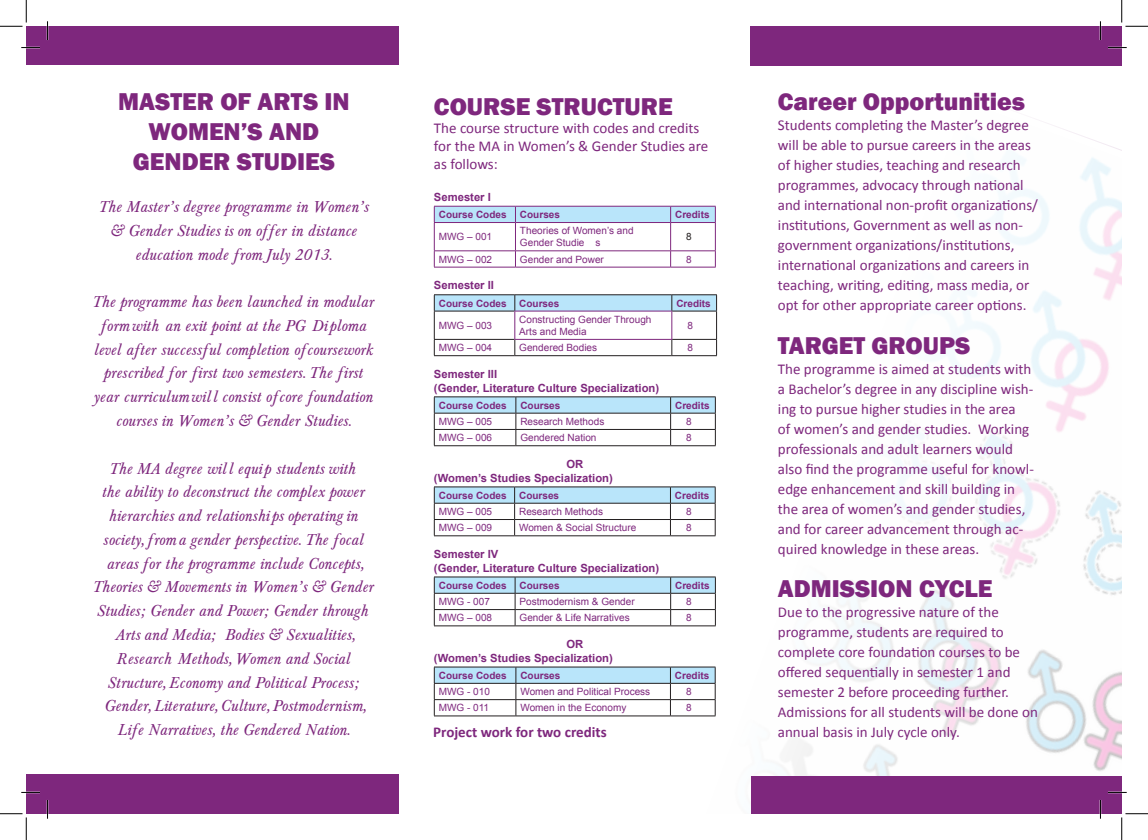
<style>
.page{position:relative;width:1148px;height:840px;background:#fff}
.page>*{position:absolute;margin:0;border:0;box-sizing:border-box;transform-origin:0 0}
.t1{font:800 25px/30px "Franklin Gothic";color:#7e277d;text-align:center}
.t2{font:italic 16.25px/23.8px "Baskerville";color:#7e277d;text-align:center}
.t3{font:15px/20px "Calibri";color:#7e277d}
.t4{font:700 15px "Calibri";color:#7e277d}
.t5{font:700 11.25px/13.5px "Arial";color:#7e277d}
.t6{font:10px/12px "Arial";color:#7e277d}
.t7{font:700 10px "Arial";color:#7e277d}
.t8{font:10px "Arial";color:#231f20}
</style>
<div class="page">
<hr style="left:434px;top:267px;width:81px;height:1px;background:#7e277d">
<hr style="left:515px;top:267px;width:155px;height:1px;background:#7e277d">
<svg style="left:434px;top:206px;width:248px;height:61px"></svg>
<hr style="left:670px;top:267px;width:45px;height:1px;background:#7e277d">
<hr style="left:434px;top:355px;width:81px;height:1px;background:#231f20">
<hr style="left:515px;top:355px;width:156px;height:1px;background:#231f20">
<hr style="left:671px;top:355px;width:46px;height:1px;background:#231f20">
<svg style="left:434px;top:294px;width:248px;height:61px"></svg>
<hr style="left:514px;top:339px;width:158px;height:1px;background:#7e277d">
<svg style="left:434px;top:396px;width:248px;height:49px"></svg>
<hr style="left:434px;top:445px;width:82px;height:1px;background:#231f20">
<hr style="left:516px;top:445px;width:154px;height:1px;background:#231f20">
<hr style="left:670px;top:445px;width:45px;height:1px;background:#231f20">
<svg style="left:434px;top:486px;width:248px;height:49px"></svg>
<hr style="left:434px;top:535px;width:80px;height:1px;background:#231f20">
<hr style="left:514px;top:535px;width:156px;height:1px;background:#231f20">
<hr style="left:670px;top:535px;width:45px;height:1px;background:#231f20">
<svg style="left:434px;top:576px;width:248px;height:49px"></svg>
<hr style="left:434px;top:625px;width:81px;height:1px;background:#231f20">
<hr style="left:515px;top:625px;width:155px;height:1px;background:#231f20">
<hr style="left:670px;top:625px;width:45px;height:1px;background:#231f20">
<svg style="left:434px;top:666px;width:248px;height:49px"></svg>
<hr style="left:434px;top:715px;width:82px;height:1px;background:#231f20">
<hr style="left:516px;top:715px;width:154px;height:1px;background:#231f20">
<hr style="left:670px;top:715px;width:45px;height:1px;background:#231f20">
<svg style="left:682px;top:120px;width:439px;height:655px"></svg>
<div style="left:750px;top:26px;width:371px;height:40px;background:#7e277d"></div>
<div style="left:751px;top:775px;width:370px;height:38px;background:#7e277d"></div>
<div style="left:26px;top:26px;width:373px;height:38px;background:#7e277d"></div>
<div style="left:26px;top:773px;width:373px;height:40px;background:#7e277d"></div>
<svg style="left:21px;top:47px;width:19px;height:1px"></svg>
<svg style="left:1108px;top:47px;width:18px;height:1px"></svg>
<svg style="left:21px;top:791px;width:19px;height:1px"></svg>
<svg style="left:1108px;top:791px;width:18px;height:1px"></svg>
<svg style="left:47px;top:21px;width:1px;height:19px"></svg>
<svg style="left:47px;top:800px;width:1px;height:18px"></svg>
<svg style="left:1099px;top:21px;width:2px;height:19px"></svg>
<svg style="left:1099px;top:800px;width:2px;height:18px"></svg>
<svg style="left:0;top:0;width:27px;height:27px"></svg>
<svg style="left:0;top:813px;width:27px;height:26px"></svg>
<svg style="left:1121px;top:0;width:26px;height:27px"></svg>
<svg style="left:1121px;top:813px;width:26px;height:26px"></svg>
<h1 class="t1" style="left:118px;top:87px;width:233px">MASTER OF ARTS IN<br>WOMEN’S AND<br>GENDER STUDIES</h1>
<p class="t2" style="left:99px;top:195px;width:272px">The Master’s degree programme in Women’s &amp; Gender Studies is on offer in distance education mode from July 2013.</p>
<p class="t2" style="left:93px;top:290px;width:283px">The programme has been launched in modular form with an exit point at the PG Diploma level after successful completion ofcoursework prescribed for first two semesters. The first year curriculum will consist ofcore foundation courses in Women’s &amp; Gender Studies.</p>
<p class="t2" style="left:93px;top:457px;width:282px">The MA degree will equip students with<br>the ability to deconstruct the complex power hierarchies and relationships operating in society, from a gender perspective. The focal areas for the programme include Concepts, Theories &amp; Movements in Women’s &amp; Gender Studies; Gender and Power; Gender through Arts and Media; Bodies &amp; Sexualities, Research Methods, Women and Social Structure, Economy and Political Process; Gender, Literature, Culture, Postmodernism, Life Narratives, the Gendered Nation.</p>
<h1 class="t1" style="left:434px;top:92px;width:240px">COURSE STRUCTURE</h1>
<p class="t3" style="left:434px;top:119px;width:276px;line-height:18px">The course structure with codes and credits for the MA in Women’s &amp; Gender Studies are as follows:</p>
<p class="t5" style="left:434px;top:190px;width:58px">Semester I</p>
<p class="t7" style="left:439px;top:208px;width:69px">Course Codes</p>
<p class="t7" style="left:520px;top:208px;width:42px">Courses</p>
<p class="t7" style="left:675px;top:208px;width:36px">Credits</p>
<p class="t6" style="left:439px;top:231px;width:55px">MWG – 001</p>
<p class="t6" style="left:520px;top:225px;width:115px">Theories of Women’s and<br>Gender Studie s</p>
<p class="t8" style="left:686px;top:230px;width:7px">8</p>
<p class="t6" style="left:439px;top:253px;width:55px">MWG – 002</p>
<p class="t6" style="left:520px;top:253px;width:85px">Gender and Power</p>
<p class="t6" style="left:686px;top:253px;width:7px">8</p>
<p class="t5" style="left:434px;top:279px;width:62px">Semester II</p>
<p class="t7" style="left:439px;top:296px;width:69px">Course Codes</p>
<p class="t7" style="left:519px;top:296px;width:42px">Courses</p>
<p class="t7" style="left:676px;top:296px;width:36px">Credits</p>
<p class="t6" style="left:439px;top:319px;width:55px">MWG – 003</p>
<p class="t6" style="left:519px;top:313px;width:134px">Constructing Gender Through<br>Arts and Media</p>
<p class="t6" style="left:687px;top:319px;width:7px">8</p>
<p class="t6" style="left:439px;top:341px;width:55px">MWG – 004</p>
<p class="t6" style="left:519px;top:341px;width:79px">Gendered Bodies</p>
<p class="t6" style="left:687px;top:341px;width:7px">8</p>
<p class="t5" style="left:434px;top:367px;width:227px">Semester III<br>(Gender, Literature Culture Specialization)</p>
<p class="t7" style="left:439px;top:398px;width:69px">Course Codes</p>
<p class="t7" style="left:520px;top:398px;width:42px">Courses</p>
<p class="t7" style="left:675px;top:398px;width:36px">Credits</p>
<p class="t6" style="left:439px;top:415px;width:55px">MWG – 005</p>
<p class="t6" style="left:520px;top:415px;width:85px">Research Methods</p>
<p class="t6" style="left:686px;top:415px;width:7px">8</p>
<p class="t6" style="left:439px;top:431px;width:55px">MWG – 006</p>
<p class="t6" style="left:520px;top:431px;width:78px">Gendered Nation</p>
<p class="t6" style="left:686px;top:431px;width:7px">8</p>
<p class="t5" style="left:434px;top:457px;width:180px;text-indent:132px">OR (Women’s Studies Specialization)</p>
<p class="t7" style="left:439px;top:488px;width:122px">Course Codes Courses</p>
<p class="t7" style="left:675px;top:488px;width:36px">Credits</p>
<p class="t6" style="left:439px;top:505px;width:55px">MWG – 005</p>
<p class="t6" style="left:519px;top:505px;width:85px">Research Methods</p>
<p class="t6" style="left:686px;top:505px;width:7px">8</p>
<p class="t6" style="left:439px;top:521px;width:55px">MWG – 009</p>
<p class="t6" style="left:519px;top:521px;width:119px">Women &amp; Social Structure</p>
<p class="t6" style="left:686px;top:521px;width:7px">8</p>
<p class="t5" style="left:434px;top:547px;width:227px">Semester IV<br>(Gender, Literature Culture Specialization)</p>
<p class="t7" style="left:439px;top:578px;width:69px">Course Codes</p>
<p class="t7" style="left:519px;top:578px;width:42px">Courses</p>
<p class="t7" style="left:675px;top:578px;width:36px">Credits</p>
<p class="t6" style="left:439px;top:595px;width:53px">MWG - 007</p>
<p class="t6" style="left:519px;top:595px;width:117px">Postmodernism &amp; Gender</p>
<p class="t6" style="left:686px;top:595px;width:7px">8</p>
<p class="t6" style="left:439px;top:611px;width:55px">MWG – 008</p>
<p class="t6" style="left:519px;top:611px;width:112px">Gender &amp; Life Narratives</p>
<p class="t6" style="left:686px;top:611px;width:7px">8</p>
<p class="t5" style="left:434px;top:637px;width:180px;text-indent:132px">OR (Women’s Studies Specialization)</p>
<p class="t7" style="left:439px;top:668px;width:69px">Course Codes</p>
<p class="t7" style="left:520px;top:668px;width:42px">Courses</p>
<p class="t7" style="left:675px;top:668px;width:36px">Credits</p>
<p class="t6" style="left:439px;top:685px;width:53px">MWG - 010</p>
<p class="t6" style="left:520px;top:685px;width:131px">Women and Political Process</p>
<p class="t6" style="left:686px;top:685px;width:7px">8</p>
<p class="t6" style="left:439px;top:701px;width:52px">MWG - 011</p>
<p class="t6" style="left:520px;top:701px;width:107px">Women in the Economy</p>
<p class="t6" style="left:686px;top:701px;width:7px">8</p>
<h1 class="t1" style="left:778px;top:87px;width:249px">Career Opportunities</h1>
<p class="t3" style="left:778px;top:114px;width:261px">Students completing the Master’s degree will be able to pursue careers in the areas of higher studies, teaching and research programmes, advocacy through national and international non-profit organizations/ institutions, Government as well as non&shy;government organizations/institutions, international organizations and careers in teaching, writing, editing, mass media, or opt for other appropriate career options.</p>
<h1 class="t1" style="left:778px;top:330px;width:194px">TARGET GROUPS</h1>
<p class="t3" style="left:778px;top:358px;width:257px">The programme is aimed at students with a Bachelor’s degree in any discipline wish&shy;ing to pursue higher studies in the area<br>of women’s and gender studies. Working professionals and adult learners would also find the programme useful for knowl&shy;edge enhancement and skill building in the area of women’s and gender studies, and for career advancement through ac&shy;quired knowledge in these areas.</p>
<h1 class="t1" style="left:778px;top:573px;width:216px">ADMISSION CYCLE</h1>
<p class="t3" style="left:778px;top:601px;width:261px">Due to the progressive nature of the programme, students are required to complete core foundation courses to be offered sequentially in semester 1 and semester 2 before proceeding further.<br>Admissions for all students will be done on</p>
<p class="t4" style="left:433px;top:722px;width:175px">Project work for two credits</p>
<p class="t3" style="left:778px;top:721px;width:183px">annual basis in July cycle only.</p>
</div>
